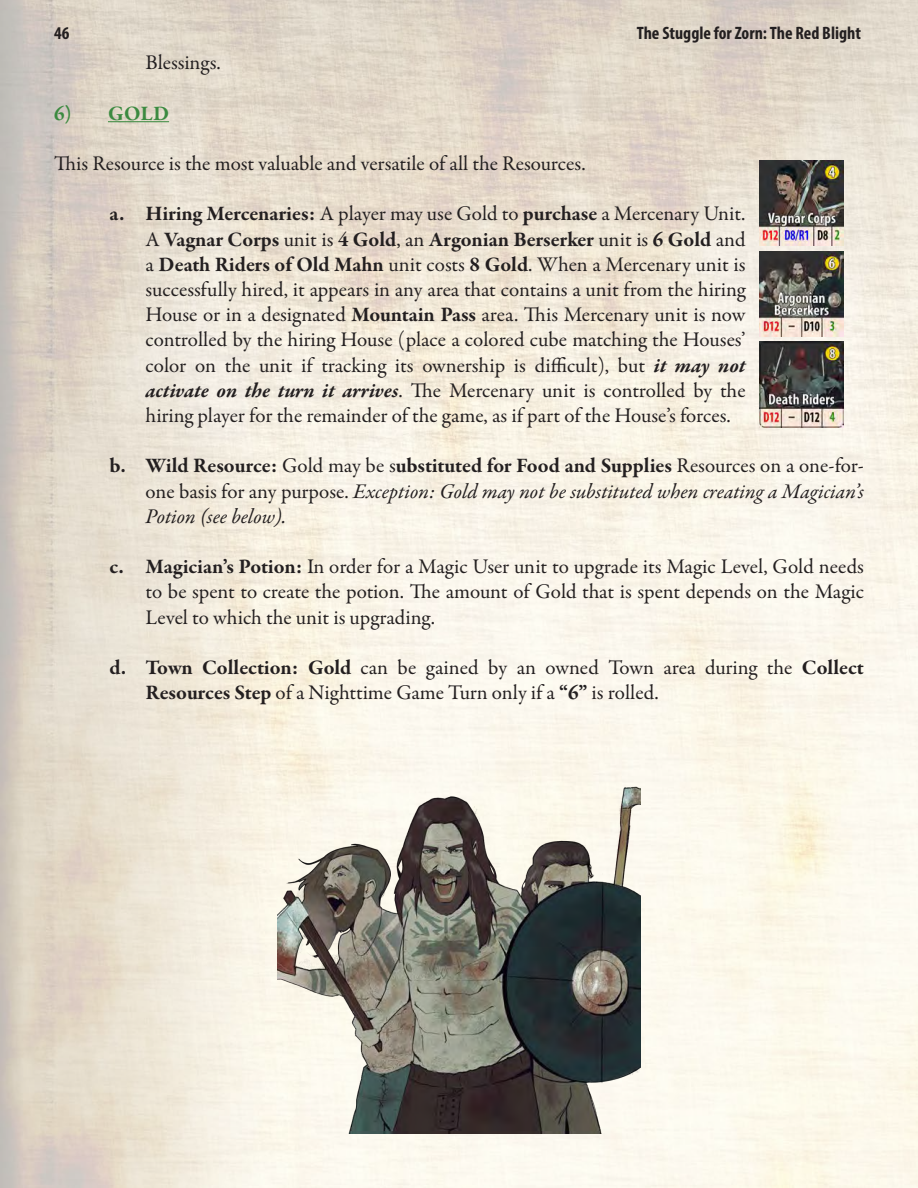
<style>
.page{position:relative;width:918px;height:1188px;background:#fff}
.page>*{position:absolute;margin:0;border:0;box-sizing:border-box;transform-origin:0 0}
.Paragraph_Style_6{font:21px "Garamond Premr Pro";color:#231f20}
.Paragraph_Style_6-2{font:700 21px "Garamond Premr Pro";color:#231f20}
.Paragraph_Style_6-3{font:italic 21px "Garamond Premr Pro";letter-spacing:-.005em;color:#231f20}
.t1{font:700 21px "Garamond Premr Pro";color:#3b8a40}
.t2{font:700 condensed 18px "Myriad Pro";color:#231f20}
.s1{font-weight:700}
.s2{font-weight:400}
.s3{font-weight:700;font-style:italic}
.s4{font-style:normal}
</style>
<div class="page">
<img style="left:0;top:0;width:918px;height:1188px">
<hr style="left:108px;top:121px;width:61px;height:1px;background:#3b8a40">
<img style="left:759px;top:160px;width:85px;height:86px">
<img style="left:759px;top:251px;width:85px;height:85px">
<img style="left:759px;top:342px;width:85px;height:85px">
<img style="left:278px;top:763px;width:362px;height:371px">
<p class="t2" style="left:54px;top:22px;width:17px">46</p>
<p class="t2" style="left:637px;top:22px;width:226px">The Stuggle for Zorn: The Red Blight</p>
<p class="Paragraph_Style_6" style="left:145px;top:50px;width:77px">Blessings.</p>
<p class="t1" style="left:54px;top:100px;width:117px">6) GOLD</p>
<p class="Paragraph_Style_6" style="left:54px;top:151px;width:533px">This Resource is the most valuable and versatile of all the Resources.</p>
<p class="Paragraph_Style_6" style="left:110px;top:201px;width:638px"><span class="s1">a. Hiring Mercenaries:</span> A player may use Gold to <span class="s1">purchase</span> a Mercenary Unit.</p>
<p class="Paragraph_Style_6-2" style="left:145px;top:226px;width:602px"><span class="s2">A</span> Vagnar Corps <span class="s2">unit is</span> 4 Gold<span class="s2">, an</span> Argonian Berserker <span class="s2">unit is</span> 6 Gold <span class="s2">and</span></p>
<p class="Paragraph_Style_6" style="left:145px;top:252px;width:602px">a <span class="s1">Death Riders of Old Mahn</span> unit costs <span class="s1">8 Gold</span>. When a Mercenary unit is</p>
<p class="Paragraph_Style_6" style="left:145px;top:277px;width:602px">successfully hired, it appears in any area that contains a unit from the hiring</p>
<p class="Paragraph_Style_6" style="left:145px;top:302px;width:602px">House or in a designated <span class="s1">Mountain Pass</span> area. This Mercenary unit is now</p>
<p class="Paragraph_Style_6" style="left:145px;top:327px;width:602px">controlled by the hiring House (place a colored cube matching the Houses’</p>
<p class="Paragraph_Style_6" style="left:145px;top:352px;width:602px">color on the unit if tracking its ownership is difficult), but <span class="s3">it may not</span></p>
<p class="Paragraph_Style_6" style="left:145px;top:378px;width:602px"><span class="s3">activate on the turn it arrives</span>. The Mercenary unit is controlled by the</p>
<p class="Paragraph_Style_6" style="left:145px;top:403px;width:587px">hiring player for the remainder of the game, as if part of the House’s forces.</p>
<p class="Paragraph_Style_6-2" style="left:110px;top:453px;width:756px">b. Wild Resource: <span class="s2">Gold may be s</span>ubstituted for Food and Supplies <span class="s2">Resources on a one-for-</span></p>
<p class="Paragraph_Style_6-3" style="left:145px;top:478px;width:720px"><span class="s4">one basis for any purpose.</span> Exception: Gold may not be substituted when creating a Magician’s</p>
<p class="Paragraph_Style_6-3" style="left:145px;top:503px;width:143px">Potion (see below).</p>
<p class="Paragraph_Style_6" style="left:110px;top:554px;width:756px"><span class="s1">c. Magician’s Potion:</span> In order for a Magic User unit to upgrade its Magic Level, Gold needs</p>
<p class="Paragraph_Style_6" style="left:145px;top:579px;width:720px">to be spent to create the potion. The amount of Gold that is spent depends on the Magic</p>
<p class="Paragraph_Style_6" style="left:145px;top:604px;width:291px">Level to which the unit is upgrading.</p>
<p class="Paragraph_Style_6" style="left:110px;top:655px;width:756px"><span class="s1">d. Town Collection: Gold</span> can be gained by an owned Town area during the <span class="s1">Collect</span></p>
<p class="Paragraph_Style_6" style="left:145px;top:680px;width:515px"><span class="s1">Resources Step</span> of a Nighttime Game Turn only if a <span class="s1">“6”</span> is rolled.</p>
</div>
